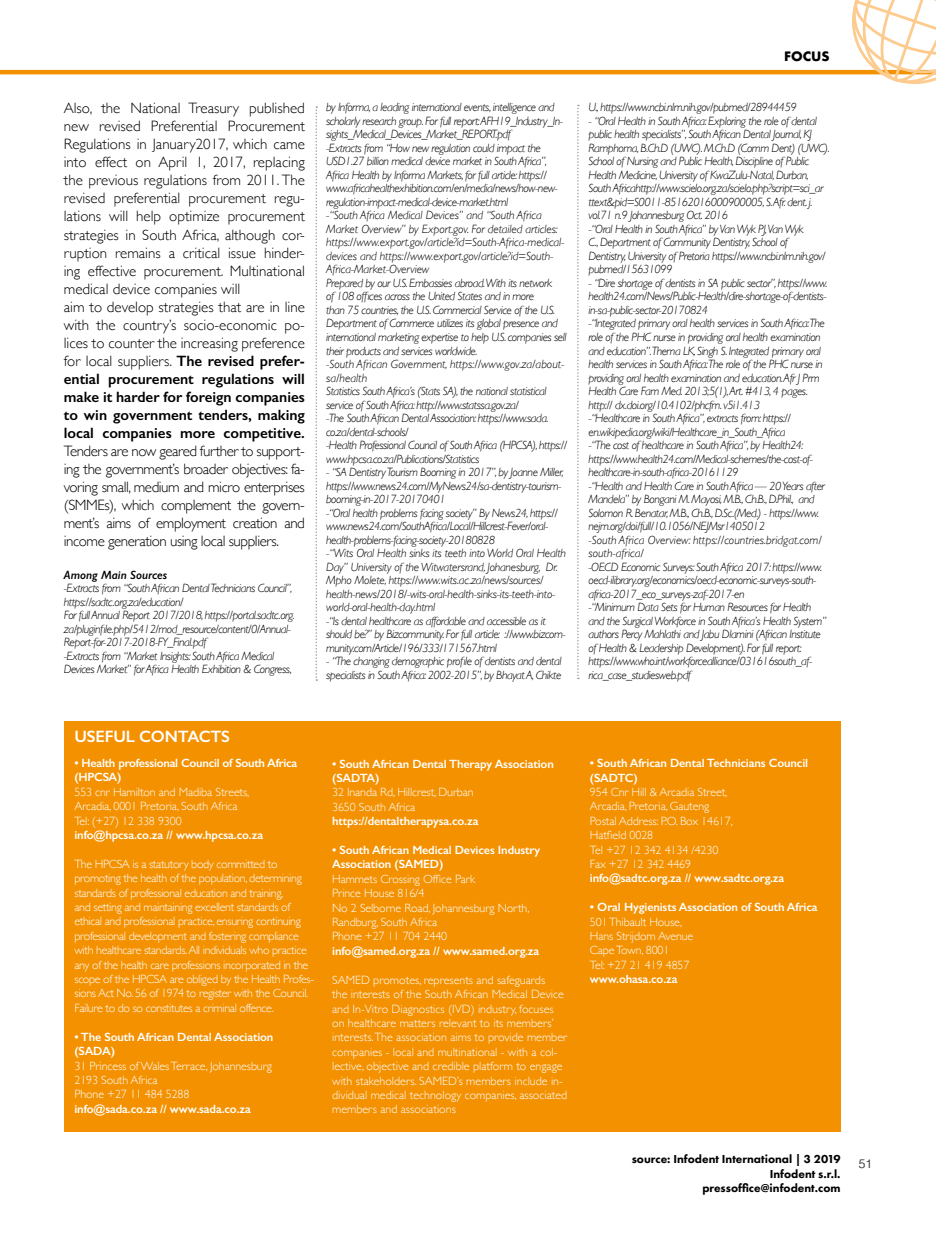
<style>
.page{position:relative;width:936px;height:1234px;background:#fff}
.page>*{position:absolute;margin:0;border:0;box-sizing:border-box;transform-origin:0 0}
.t1{font:600 16.5px "Gill Sans";letter-spacing:-.01em;color:#fff}
.t2{font:300 15px/18px "Gill Sans";color:#000}
.t3{font:700 12.6px "Futura";color:#000}
.t4{font:italic 300 12px/13.5px "Gill Sans";letter-spacing:-.04em;color:#000}
.t5{font:300 12px/14.4px "Gill Sans";letter-spacing:-.01em;color:#fff}
.t6{font:300 12px/14.4px "Gill Sans";letter-spacing:-.03em;color:#fff}
.t7{font:600 12px/14.4px "Gill Sans";letter-spacing:-.01em;color:#fff}
.t8{font:800 12px/14.4px "Futura PT";color:#000;text-align:right}
.t9{font:italic 600 12px "Gill Sans";color:#000}
.t10{font:300 12px "Helvetica";color:#565656}
.s1{font-weight:600}
</style>
<div class="page">
<hr style="left:0;top:70px;width:935px;height:4px;background:#f39100">
<svg style="left:315px;top:106px;width:2px;height:574px"></svg>
<svg style="left:577px;top:105px;width:2px;height:574px"></svg>
<svg style="left:849px;top:0;width:86px;height:84px"></svg>
<div style="left:64px;top:721px;width:776px;height:410px;background:#f39100"></div>
<p class="t2" style="left:64px;top:99px;width:242px">Also, the National Treasury published new revised Preferential Procurement Regulations in January2017, which came into effect on April 1, 2017, replacing the previous regulations from 2011. The revised preferential procurement regu&shy;lations will help optimize procurement strategies in South Africa, although cor&shy;ruption remains a critical issue hinder&shy;ing effective procurement. Multinational medical device companies will<br>aim to develop strategies that are in line with the country’s socio-economic po&shy;lices to counter the increasing preference for local suppliers. <span class="s1">The revised prefer&shy;ential procurement regulations will make it harder for foreign companies to win government tenders, making local companies more competitive.</span></p>
<p class="t2" style="left:64px;top:441px;width:242px;text-align:justify">Tenders are now geared further to support&shy;ing the government’s broader objectives: fa&shy;voring small, medium and micro enterprises (SMMEs), which complement the govern&shy;ment’s aims of employment creation and income generation using local suppliers.</p>
<p class="t9" style="left:64px;top:567px;width:105px">Among Main Sources</p>
<p class="t4" style="left:64px;top:581px;width:232px">-Extracts from “South African Dental Technicians Council”, https://sadtc.org.za/education/<br>For full Annual Report 2017/2018, https://portal.sadtc.org. za/pluginfile.php/5412/mod_resource/content/0/Annual-Report-for-2017-2018-FY_Final.pdf<br>-Extracts from “Market Insights: South Africa Medical Devices Market” for Africa Health Exhibition &amp; Congress,</p>
<p class="t4" style="left:326px;top:101px;width:242px">by Informa, a leading international events, intelligence and scholarly research group. For full report:AFH19_Industry_In&shy;sights_Medical_Devices_Market_REPORT.pdf<br>-Extracts from “How new regulation could impact the USD1.27 billion medical device market in South Africa”, Africa Health by Informa Markets, for full article: https:// www.africahealthexhibition.com/en/media/news/how-new&shy;regulation-impact-medical-device-market.html<br>-“South Africa Medical Devices” and “South Africa Market Overview” by Export.gov. For detailed articles: https://www.export.gov/article?id=South-Africa-medical&shy;devices and https://www.export.gov/article?id=South-Africa-Market-Overview<br>Prepared by our U.S. Embassies abroad.With its network<br>of 108 offices across the United States and in more<br>than 75 countries, the U.S. Commercial Service of the U.S.<br>Department of Commerce utilizes its global presence and international marketing expertise to help U.S. companies sell their products and services worldwide.<br>-South African Government, https://www.gov.za/about&shy;sa/health<br>Statistics South Africa’s (Stats SA), the national statistical service of South Africa: http://www.statssa.gov.za/<br>-The South African Dental Association: https://www.sada. co.za/dental-schools/<br>-Health Professional Council of South Africa (HPCSA), https:// www.hpcsa.co.za/Publications/Statistics</p>
<p class="t4" style="left:326px;top:465px;width:241px">- “SA Dentistry Tourism Booming in 2017”, by Joanne Miller, https://www.news24.com/MyNews24/sa-dentistry-tourism&shy;booming-in-2017-20170401<br>-“Oral health problems facing society” By News24, https:// www.news24.com/SouthAfrica/Local/Hillcrest-Fever/oral&shy;health-problems-facing-society-20180828<br>-“Wits Oral Health sinks its teeth into World Oral Health Day” University of the Witwatersrand, Johanesburg, Dr.<br>Mpho Molete, https://www.wits.ac.za/news/sources/ health-news/2018/-wits-oral-health-sinks-its-teeth-into&shy;world-oral-health-day.html<br>-“Is dental healthcare as affordable and accessible as it should be?” by Bizcommunity. For full article: ://www.bizcom&shy;munity.com/Article/196/333/171567.html</p>
<p class="t4" style="left:326px;top:654px;width:237px">- “The changing demographic profile of dentists and dental specialists in South Africa: 2002-2015”, by Bhayat A, Chikte</p>
<h1 class="t1" style="left:74px;top:726px;width:157px">USEFUL CONTACTS</h1>
<p class="t7" style="left:74px;top:755px;width:224px">• Health professional Council of South Africa (HPCSA)</p>
<p class="t5" style="left:74px;top:783px;width:176px">553 cnr Hamilton and Madiba Streets,<br>Arcadia, 0001 Pretoria, South Africa<br>Tel: (+27) 12 338 9300</p>
<p class="t7" style="left:74px;top:827px;width:190px">info@hpcsa.co.za // www.hpcsa.co.za</p>
<p class="t6" style="left:74px;top:855px;width:241px">The HPCSA is a statutory body committed to promoting the health of the population, determining standards of professional education and training,<br>and setting and maintaining excellent standards of ethical and professional practice, ensuring continuing professional development and fostering compliance with healthcare standards. All individuals who practice any of the health care professions incorporated in the scope of the HPCSA are obliged by the Health Profes&shy;sions Act No. 56 of 1974 to register with the Council.<br>Failure to do so constitutes a criminal offence.</p>
<p class="t7" style="left:74px;top:1029px;width:200px">• The South African Dental Association (SADA)</p>
<p class="t5" style="left:74px;top:1057px;width:199px">31 Princess of Wales Terrace, Johannesburg<br>2193 South Africa<br>Phone +27 11 484 5288</p>
<p class="t7" style="left:74px;top:1101px;width:178px">info@sada.co.za // www.sada.co.za</p>
<p class="t7" style="left:332px;top:756px;width:223px">• South African Dental Therapy Association (SADTA)</p>
<p class="t5" style="left:332px;top:784px;width:143px">32 Inanda Rd, Hillcrest, Durban<br>3650 South Africa</p>
<p class="t7" style="left:332px;top:813px;width:148px">https://dentaltherapysa.co.za</p>
<p class="t7" style="left:332px;top:842px;width:209px">• South African Medical Devices Industry<br>Association (SAMED)</p>
<p class="t5" style="left:332px;top:870px;width:199px">Hammets Crossing Office Park<br>Prince House 816/4<br>No 2 Selborne Road, Johannesburg North,<br>Randburg, South Africa<br>Phone +27 11 704 2440</p>
<p class="t7" style="left:332px;top:943px;width:209px">info@samed.org.za // www.samed.org.za</p>
<p class="t5" style="left:332px;top:971px;width:237px">SAMED promotes, represents and safeguards<br>the interests of the South African Medical Device and In-Vitro Diagnostics (IVD) industry, focuses on healthcare matters relevant to its members’ interests.The association aims to provide member companies - local and multinational - with a col&shy;lective, objective and credible platform to engage with stakeholders. SAMED’s members include in&shy;dividual medical technology companies, associated members and associations</p>
<p class="t3" style="left:784px;top:47px;width:47px">FOCUS</p>
<p class="t4" style="left:588px;top:101px;width:210px">U., https://www.ncbi.nlm.nih.gov/pubmed/28944459</p>
<p class="t4" style="left:588px;top:114px;width:243px">- “Oral Health in South Africa: Exploring the role of dental public health specialists”, South African Dental Journal, KJ Ramphoma, B.Ch.D (UWC). M.Ch.D (Comm Dent) (UWC).<br>School of Nursing and Public Health, Discipline of Public Health Medicine, University of KwaZulu-Natal, Durban, South Africahttp://www.scielo.org.za/scielo.php?script=sci_ar ttext&amp;pid=S0011-85162016000900005, S.Afr. dent. j. vol.71 n.9 Johannesburg Oct. 2016<br>-“Oral Health in South Africa” by Van Wyk PJ,Van Wyk<br>C., Department of Community Dentistry, School of<br>Dentistry, University of Pretoria https://www.ncbi.nlm.nih.gov/ pubmed/15631099</p>
<p class="t4" style="left:588px;top:276px;width:240px">- “Dire shortage of dentists in SA public sector”, https://www. health24.com/News/Public-Health/dire-shortage-of-dentists&shy;in-sa-public-sector-20170824<br>-“Integrated primary oral health services in South Africa:The role of the PHC nurse in providing oral health examination and education”.Thema LK, Singh S. Integrated primary oral health services in South Africa:The role of the PHC nurse in providing oral health examination and education.Afr J Prm Health Care Fam Med. 2013;5(1),Art. #413, 4 pages. http:// dx.doi.org/10.4102/phcfm. v5i1.413<br>-“Healthcare in South Africa”, extracts from: https:// en.wikipedia.org/wiki/Healthcare_in_South_Africa<br>-“The cost of healthcare in South Africa”, by Health24: https://www.health24.com/Medical-schemes/the-cost-of&shy;healthcare-in-south-africa-20161129<br>-“Health and Health Care in South Africa — 20 Years after Mandela” by Bongani M. Mayosi, M.B., Ch.B., D.Phil., and Solomon R. Benatar, M.B., Ch.B., D.Sc.(Med.) - https://www. nejm.org/doi/full/10.1056/NEJMsr1405012<br>-South Africa Overview: https://countries.bridgat.com/ south-africa/<br>-OECD Economic Surveys: South Africa 2017: https://www. oecd-ilibrary.org/economics/oecd-economic-surveys-south&shy;africa-2017_eco_surveys-zaf-2017-en<br>-“Minimum Data Sets for Human Resources for Health and the Surgical Workforce in South Africa’s Health System” authors Percy Mahlathi and Jabu Dlamini (African Institute of Health &amp; Leadership Development). For full report: https://www.who.int/workforcealliance/031616south_af&shy;rica_case_studiesweb.pdf</p>
<p class="t7" style="left:590px;top:755px;width:220px">• South African Dental Technicians Council (SADTC)</p>
<p class="t5" style="left:590px;top:784px;width:144px">954 Cnr Hill &amp; Arcadia Street,<br>Arcadia, Pretoria, Gauteng<br>Postal Address: P.O. Box 14617,<br>Hatfield 0028<br>Tel +27 12 342 4134 /4230<br>Fax +27 12 342 4469</p>
<p class="t7" style="left:590px;top:870px;width:196px">info@sadtc.org.za // www.sadtc.org.za</p>
<p class="t7" style="left:590px;top:899px;width:229px">• Oral Hygienists Association of South Africa</p>
<p class="t5" style="left:590px;top:913px;width:105px">501 Thibault House,<br>Hans Strijdom Avenue<br>Cape Town, 8001<br>Tel: +27 21 419 4857</p>
<p class="t7" style="left:590px;top:971px;width:89px">www.ohasa.co.za</p>
<p class="t8" style="left:631px;top:1151px;width:210px">source: Infodent International | 3 2019<br>Infodent s.r.l. pressoffice@infodent.com</p>
<p class="t10" style="left:858px;top:1153px;width:15px">51</p>
</div>
